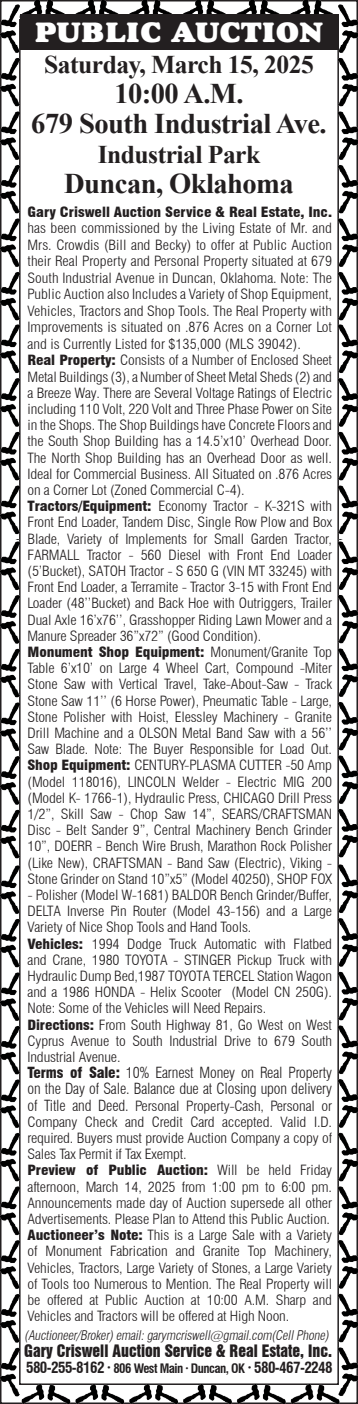
<style>
.page{position:relative;width:358px;height:1404px;background:#fff}
.page>*{position:absolute;margin:0;border:0;box-sizing:border-box;transform-origin:0 0}
.t1{font:700 28.5px "Times New Roman";letter-spacing:-.02em;color:#231f20}
.t2{font:28.5px "Goudy Std Heavyface";color:#fff;scale:1.08 1}
.t3{font:700 25.5px "Times New Roman";letter-spacing:-.02em;color:#231f20}
.t4{font:15.75px "Swiss 921 BT Regular A";color:#231f20}
.t5{font:300 condensed 15px/16.2px "Swiss 721 BT";letter-spacing:-.01em;color:#231f20}
.t6{font:700 condensed 15px "Swiss 721 BT";letter-spacing:-.04em;color:#231f20}
.t7{font:300 condensed 13.8px/16.2px "Swiss 721 BT";letter-spacing:-.01em;color:#231f20;text-align:justify;scale:1.09 1}
.t8{font:italic 300 condensed 13.05px "Swiss 721 BT";color:#231f20}
.s1{font-weight:900}
.s2{font-size:15px}
.s3{font-size:12.75px}
</style>
<div class="page">
<div style="left:19px;top:19px;width:319px;height:1366px;border:2px solid #231f20"></div>
<img style="left:0;top:0;width:19px;height:321px">
<img style="left:0;top:321px;width:19px;height:1079px">
<img style="left:338px;top:539px;width:19px;height:861px">
<img style="left:338px;top:323px;width:19px;height:216px">
<img style="left:338px;top:0;width:19px;height:323px">
<img style="left:17px;top:0;width:323px;height:19px">
<img style="left:19px;top:1385px;width:323px;height:19px">
<div style="left:20px;top:14px;width:318px;height:36px;background:#231f20"></div>
<p class="t2" style="left:35px;top:15px;width:268px">PUBLIC AUCTION</p>
<p class="t3" style="left:44px;top:47px;width:271px">Saturday, March 15, 2025</p>
<p class="t1" style="left:114px;top:74px;width:130px">10:00 A.M.</p>
<p class="t1" style="left:31px;top:104px;width:296px">679 South Industrial Ave.</p>
<p class="t3" style="left:97px;top:137px;width:164px">Industrial Park</p>
<p class="t1" style="left:64px;top:164px;width:230px">Duncan, Oklahoma</p>
<p class="t7" style="left:27px;top:203px;width:280px"><span class="s1">Gary Criswell Auction Service &amp; Real Estate, Inc. </span>has been commissioned by the Living Estate of Mr. and Mrs. Crowdis (Bill and Becky) to offer at Public Auction their Real Property and Personal Property situated at 679<br>South Industrial Avenue in Duncan, Oklahoma. Note: The Public Auction also Includes a Variety of Shop Equipment, Vehicles, Tractors and Shop Tools. The Real Property with Improvements is situated on .876 Acres on a Corner Lot and is Currently Listed for $135,000 (MLS 39042).</p>
<p class="t7" style="left:27px;top:352px;width:280px"><span class="s1">Real Property:</span> Consists of a Number of Enclosed Sheet Metal Buildings (3), a Number of Sheet Metal Sheds (2) and a Breeze Way. There are Several Voltage Ratings of Electric including 110 Volt, 220 Volt and Three Phase Power on Site in the Shops. The Shop Buildings have Concrete Floors and the South Shop Building has a 14.5’x10’ Overhead Door.<br>The North Shop Building has an Overhead Door as well.<br>Ideal for Commercial Business. All Situated on .876 Acres on a Corner Lot (Zoned Commercial C-4).</p>
<p class="t7" style="left:27px;top:498px;width:280px"><span class="s1">Tractors/Equipment:</span> Economy Tractor - K-321S with Front End Loader, Tandem Disc, Single Row Plow and Box Blade, Variety of Implements for Small Garden Tractor, FARMALL Tractor - 560 Diesel with Front End Loader (5’Bucket), SATOH Tractor - S 650 G (VIN MT 33245) with Front End Loader, a Terramite - Tractor 3-15 with Front End Loader (48’’Bucket) and Back Hoe with Outriggers, Trailer Dual Axle 16’x76’’, Grasshopper Riding Lawn Mower and a Manure Spreader 36”x72” (Good Condition).</p>
<p class="t7" style="left:27px;top:644px;width:280px"><span class="s1">Monument Shop Equipment:</span> Monument/Granite Top Table 6’x10’ on Large 4 Wheel Cart, Compound -Miter Stone Saw with Vertical Travel, Take-About-Saw - Track Stone Saw 11’’ (6 Horse Power), Pneumatic Table - Large, Stone Polisher with Hoist, Elessley Machinery - Granite Drill Machine and a OLSON Metal Band Saw with a 56’’ Saw Blade. Note: The Buyer Responsible for Load Out.<br><span class="s1">Shop Equipment:</span> CENTURY-PLASMA CUTTER -50 Amp (Model 118016), LINCOLN Welder - Electric MIG 200 (Model K- 1766-1), Hydraulic Press, CHICAGO Drill Press 1/2”, Skill Saw - Chop Saw 14”, SEARS/CRAFTSMAN Disc - Belt Sander 9”, Central Machinery Bench Grinder 10”, DOERR - Bench Wire Brush, Marathon Rock Polisher (Like New), CRAFTSMAN - Band Saw (Electric), Viking - Stone Grinder on Stand 10”x5” (Model 40250), SHOP FOX</p>
<p class="t7" style="left:27px;top:887px;width:280px">- Polisher (Model W-1681) BALDOR Bench Grinder/Buffer, DELTA Inverse Pin Router (Model 43-156) and a Large Variety of Nice Shop Tools and Hand Tools.</p>
<p class="t7" style="left:27px;top:936px;width:280px"><span class="s1">Vehicles:</span> 1994 Dodge Truck Automatic with Flatbed and Crane, 1980 TOYOTA - STINGER Pickup Truck with Hydraulic Dump Bed,1987 TOYOTA TERCEL Station Wagon and a 1986 HONDA - Helix Scooter (Model CN 250G).<br>Note: Some of the Vehicles will Need Repairs.</p>
<p class="t7" style="left:27px;top:1017px;width:280px"><span class="s1">Directions:</span> From South Highway 81, Go West on West Cyprus Avenue to South Industrial Drive to 679 South Industrial Avenue.</p>
<p class="t5" style="left:27px;top:1065px;width:305px"><span class="s1">Terms of Sale:</span> 10% Earnest Money on Real Property on the Day of Sale. Balance due at Closing upon delivery</p>
<p class="t7" style="left:27px;top:1098px;width:280px"><span class="s2">of Title and Deed.</span> Personal Property-Cash, Personal or Company Check and Credit Card accepted. Valid I.D. required. Buyers must provide Auction Company a copy of Sales Tax Permit if Tax Exempt.</p>
<p class="t7" style="left:27px;top:1162px;width:280px"><span class="s1">Preview of Public Auction:</span> Will be held Friday afternoon, March 14, 2025 from 1:00 pm to 6:00 pm.<br>Announcements made day of Auction supersede all other Advertisements. Please Plan to Attend this Public Auction.</p>
<p class="t7" style="left:27px;top:1227px;width:280px"><span class="s1">Auctioneer’s Note:</span> This is a Large Sale with a Variety of Monument Fabrication and Granite Top Machinery, Vehicles, Tractors, Large Variety of Stones, a Large Variety of Tools too Numerous to Mention. The Real Property will be offered at Public Auction at 10:00 A.M. Sharp and Vehicles and Tractors will be offered at High Noon.</p>
<p class="t8" style="left:24px;top:1327px;width:308px">(Auctioneer/Broker)email:garymcriswell@gmail.com(CellPhone)</p>
<p class="t4" style="left:24px;top:1340px;width:308px">Gary Criswell Auction Service &amp; Real Estate, Inc.</p>
<p class="t6" style="left:26px;top:1359px;width:307px">580-255-8162 · <span class="s3">806 West Main · Duncan, OK</span> · 580-467-2248</p>
</div>
